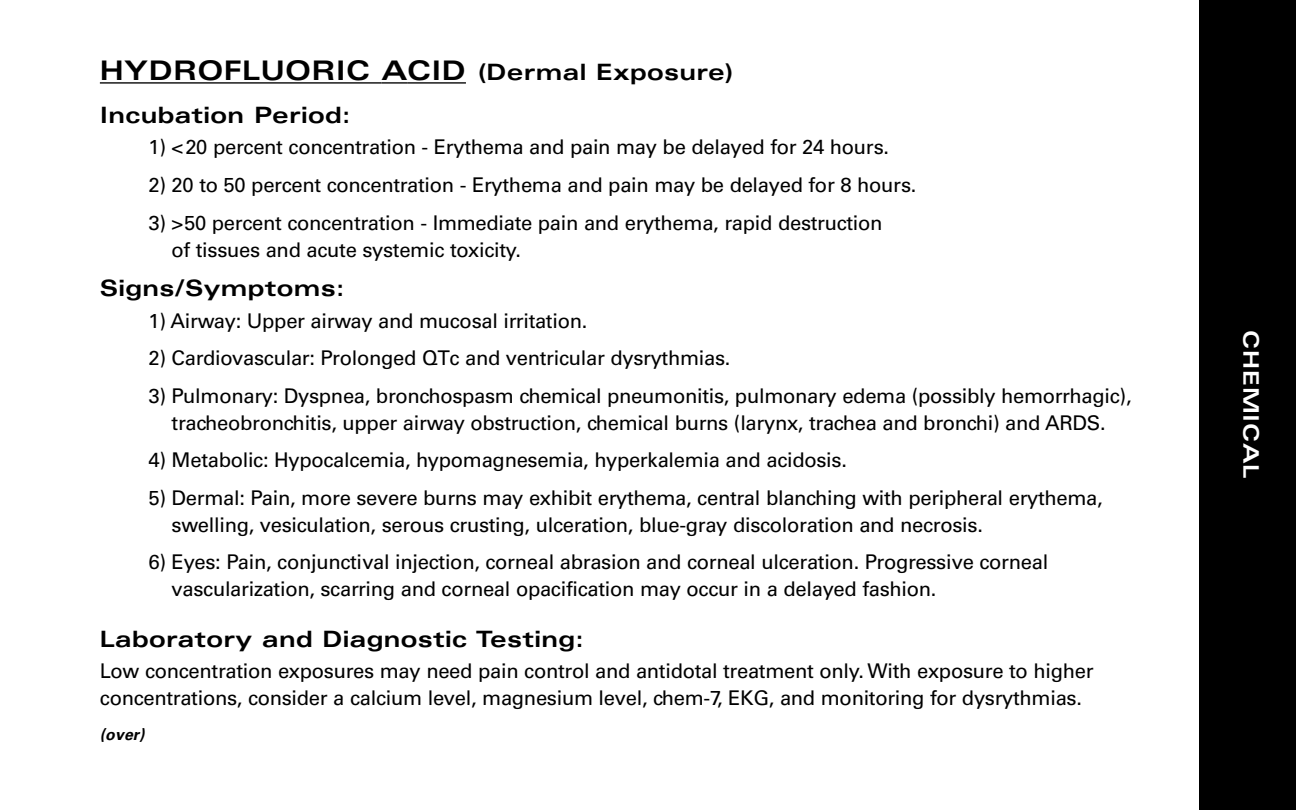
<style>
.page{position:relative;width:1296px;height:810px;background:#fff}
.page>*{position:absolute;margin:0;border:0;box-sizing:border-box;transform-origin:0 0}
.t1{font:700 expanded 27px "Univers";letter-spacing:.015em;color:#000}
.t2{font:700 expanded 22.5px "Univers";letter-spacing:.015em;color:#000}
.t3{font:700 expanded 21.38px "Univers";letter-spacing:.035em;color:#fff}
.t4{font:20.25px/27px "Univers";letter-spacing:-.015em;color:#000}
.t5{font:italic 700 15.75px "Univers";color:#000}
.s1{font-size:22.5px}
</style>
<div class="page">
<hr style="left:100px;top:82px;width:281px;height:2px;background:#000">
<hr style="left:381px;top:82px;width:26px;height:2px;background:#000">
<hr style="left:407px;top:82px;width:59px;height:2px;background:#000">
<div style="left:1199px;top:0;width:97px;height:810px;background:#000"></div>
<h1 class="t1" style="left:100px;top:61px;width:635px">HYDROFLUORIC ACID <span class="s1">(Dermal Exposure)</span></h1>
<p class="t2" style="left:100px;top:107px;width:252px">Incubation Period:</p>
<p class="t4" style="left:148px;top:136px;width:742px">1) &lt;20 percent concentration - Erythema and pain may be delayed for 24 hours.</p>
<p class="t4" style="left:148px;top:173px;width:770px">2) 20 to 50 percent concentration - Erythema and pain may be delayed for 8 hours.</p>
<p class="t4" style="left:172px;top:211px;width:713px;text-indent:-23px">3) &gt;50 percent concentration - Immediate pain and erythema, rapid destruction of tissues and acute systemic toxicity.</p>
<p class="t2" style="left:100px;top:280px;width:246px">Signs/Symptoms:</p>
<p class="t4" style="left:148px;top:309px;width:440px">1) Airway: Upper airway and mucosal irritation.</p>
<p class="t4" style="left:148px;top:346px;width:583px">2) Cardiovascular: Prolonged QTc and ventricular dysrythmias.</p>
<p class="t4" style="left:148px;top:384px;width:985px;text-align:center">3) Pulmonary: Dyspnea, bronchospasm chemical pneumonitis, pulmonary edema (possibly hemorrhagic), tracheobronchitis, upper airway obstruction, chemical burns (larynx, trachea and bronchi) and ARDS.</p>
<p class="t4" style="left:148px;top:448px;width:700px">4) Metabolic: Hypocalcemia, hypomagnesemia, hyperkalemia and acidosis.</p>
<p class="t4" style="left:172px;top:486px;width:933px;text-indent:-23px">5) Dermal: Pain, more severe burns may exhibit erythema, central blanching with peripheral erythema, swelling, vesiculation, serous crusting, ulceration, blue-gray discoloration and necrosis.</p>
<p class="t4" style="left:172px;top:550px;width:878px;text-indent:-23px">6) Eyes: Pain, conjunctival injection, corneal abrasion and corneal ulceration. Progressive corneal vascularization, scarring and corneal opacification may occur in a delayed fashion.</p>
<p class="t2" style="left:100px;top:631px;width:485px">Laboratory and Diagnostic Testing:</p>
<p class="t4" style="left:100px;top:659px;width:995px">Low concentration exposures may need pain control and antidotal treatment only. With exposure to higher concentrations, consider a calcium level, magnesium level, chem-7, EKG, and monitoring for dysrythmias.</p>
<p class="t5" style="left:100px;top:729px;width:46px">(over)</p>
<p class="t3" style="left:1259px;top:330px;width:150px;rotate:90deg">CHEMICAL</p>
</div>
